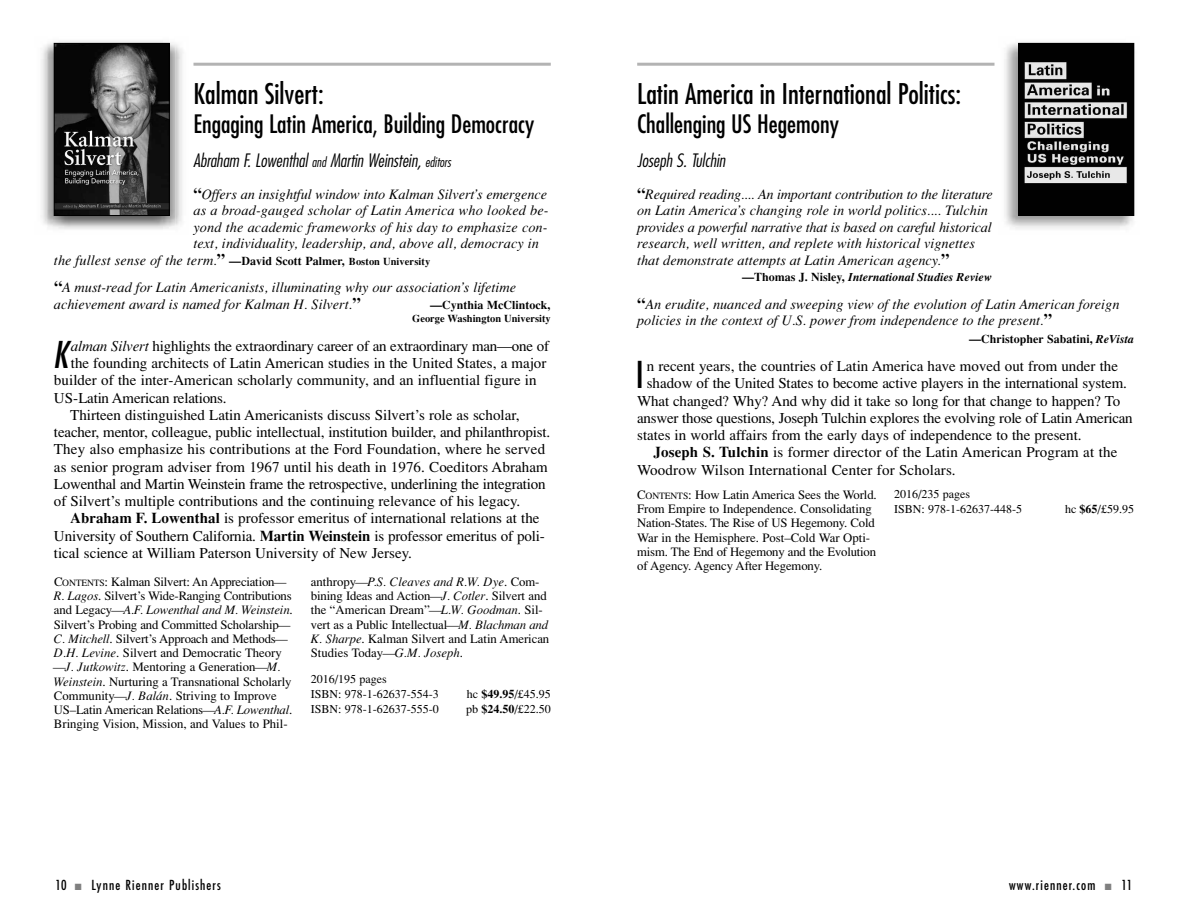
<style>
.page{position:relative;width:1188px;height:918px;background:#fff}
.page>*{position:absolute;margin:0;border:0;box-sizing:border-box;transform-origin:0 0}
.t1{font:condensed 36px "Futura";color:#000}
.t2{font:italic condensed 36px "Futura";color:#000}
.t3{font:condensed 27.75px "Futura";color:#000}
.t4{font:condensed 24.75px "Futura";color:#000}
.t5{font:italic 300 condensed 18px "Futura";color:#000}
.t6{font:15px "Times";color:#000}
.t7{font:italic 14.25px/16.5px "Times";color:#000}
.t8{font:condensed 13.5px "Futura";letter-spacing:.08em;color:#000}
.t9{font:12.75px/14.2px "Times";letter-spacing:-.01em;color:#000}
.t10{font:12px/15px "Times";color:#000}
.t11{font:700 12px "Times";color:#000}
.t12{font:italic 700 12px "Times";color:#000}
.t13{font:700 10.5px "Times";color:#000}
.s1{font-size:13.5px}
.s2{font-weight:700;font-style:normal;font-size:16.5px}
.s3{font-weight:700;font-style:normal;font-size:12px}
.s4{font-weight:700;font-style:normal;font-size:10.5px}
.s5{font-style:italic}
.s6{font-weight:700}
.s7{font-size:9.6px}
.s8{color:#808080}
.s9{font-style:normal}
</style>
<div class="page">
<hr style="left:637px;top:63px;width:357px;height:3px;background:#b3b3b3">
<img style="left:1004px;top:42px;width:131px;height:187px">
<img style="left:1020px;top:45px;width:112px;height:169px">
<div style="left:1018px;top:43px;width:116px;height:173px;border:1px solid #000"></div>
<img style="left:41px;top:44px;width:142px;height:182px">
<hr style="left:194px;top:63px;width:357px;height:3px;background:#b3b3b3">
<img style="left:48px;top:41px;width:127px;height:188px">
<svg style="left:56px;top:45px;width:112px;height:169px;background:#424242"></svg>
<div style="left:54px;top:43px;width:116px;height:173px;border:1px solid #000"></div>
<h2 class="t3" style="left:194px;top:81px;width:132px">Kalman Silvert:</h2>
<h3 class="t4" style="left:194px;top:112px;width:342px">Engaging Latin America, Building Democracy</h3>
<p class="t5" style="left:194px;top:153px;width:259px">Abraham F. Lowenthal <span class="s1">and</span> Martin Weinstein, <span class="s1">editors</span></p>
<p class="t7" style="left:194px;top:185px;width:355px"><span class="s2">“</span>Offers an insightful window into Kalman Silvert’s emergence</p>
<p class="t7" style="left:193px;top:202px;width:357px">as a broad-gauged scholar of Latin America who looked be-</p>
<p class="t7" style="left:193px;top:218px;width:356px">yond the academic frameworks of his day to emphasize con-</p>
<p class="t7" style="left:193px;top:235px;width:347px">text, individuality, leadership, and, above all, democracy in</p>
<p class="t7" style="left:54px;top:251px;width:378px">the fullest sense of the term.<span class="s2">”</span> <span class="s3">—David Scott Palmer,</span> <span class="s4">Boston University</span></p>
<p class="t7" style="left:54px;top:279px;width:464px"><span class="s2">“</span>A must-read for Latin Americanists, illuminating why our association’s lifetime achievement award is named for Kalman H. Silvert.<span class="s2">”</span></p>
<p class="t11" style="left:430px;top:298px;width:122px">—Cynthia McClintock,</p>
<p class="t13" style="left:412px;top:313px;width:140px">George Washington University</p>
<h1 class="t2" style="left:53px;top:338px;width:17px">K</h1>
<p class="t6" style="left:71px;top:337px;width:480px"><span class="s5">alman Silvert</span> highlights the extraordinary career of an extraordinary man—one of</p>
<p class="t6" style="left:71px;top:354px;width:477px">the founding architects of Latin American studies in the United States, a major</p>
<p class="t6" style="left:54px;top:371px;width:484px">builder of the inter-American scholarly community, and an influential figure in</p>
<p class="t6" style="left:54px;top:389px;width:174px">US-Latin American relations.</p>
<p class="t6" style="left:70px;top:406px;width:451px">Thirteen distinguished Latin Americanists discuss Silvert’s role as scholar,</p>
<p class="t6" style="left:54px;top:423px;width:498px">teacher, mentor, colleague, public intellectual, institution builder, and philanthropist.</p>
<p class="t6" style="left:54px;top:440px;width:493px">They also emphasize his contributions at the Ford Foundation, where he served</p>
<p class="t6" style="left:54px;top:458px;width:495px">as senior program adviser from 1967 until his death in 1976. Coeditors Abraham</p>
<p class="t6" style="left:54px;top:475px;width:493px">Lowenthal and Martin Weinstein frame the retrospective, underlining the integration</p>
<p class="t6" style="left:54px;top:492px;width:468px">of Silvert’s multiple contributions and the continuing relevance of his legacy.</p>
<p class="t6" style="left:70px;top:509px;width:471px"><span class="s6">Abraham F. Lowenthal</span> is professor emeritus of international relations at the</p>
<p class="t6" style="left:54px;top:527px;width:492px">University of Southern California. <span class="s6">Martin Weinstein</span> is professor emeritus of poli-</p>
<p class="t6" style="left:54px;top:544px;width:360px">tical science at William Paterson University of New Jersey.</p>
<p class="t9" style="left:54px;top:574px;width:240px">C<span class="s7">ONTENTS</span>: Kalman Silvert: An Appreciation<span class="s5">— R. Lagos</span>. Silvert’s Wide-Ranging Contributions and Legacy<span class="s5">—A.F. Lowenthal and M. Weinstein</span>.<br>Silvert’s Probing and Committed Scholarship<span class="s5">— C. Mitchell</span>. Silvert’s Approach and Methods<span class="s5">— D.H. Levine</span>. Silvert and Democratic Theory <span class="s5">—J. Jutkowitz</span>. Mentoring a Generation<span class="s5">—M.<br>Weinstein</span>. Nurturing a Transnational Scholarly Community<span class="s5">—J. Balán</span>. Striving to Improve US–Latin American Relations<span class="s5">—A.F. Lowenthal</span>.<br>Bringing Vision, Mission, and Values to Phil-</p>
<p class="t9" style="left:311px;top:574px;width:240px">anthropy<span class="s5">—P.S. Cleaves and R.W. Dye</span>. Com&shy;bining Ideas and Action<span class="s5">—J. Cotler</span>. Silvert and the “American Dream”<span class="s5">—L.W. Goodman</span>. Sil&shy;vert as a Public Intellectual<span class="s5">—M. Blachman and K. Sharpe</span>. Kalman Silvert and Latin American Studies Today<span class="s5">—G.M. Joseph</span>.</p>
<p class="t10" style="left:311px;top:672px;width:129px">2016/195 pages<br>ISBN: 978-1-62637-554-3</p>
<p class="t10" style="left:467px;top:687px;width:85px">hc <span class="s6">$49.95</span>/£45.95</p>
<p class="t10" style="left:311px;top:702px;width:129px">ISBN: 978-1-62637-555-0</p>
<p class="t10" style="left:466px;top:702px;width:86px">pb <span class="s6">$24.50</span>/£22.50</p>
<p class="t8" style="left:56px;top:879px;width:167px">10 <span class="s8">■</span> Lynne Rienner Publishers</p>
<h2 class="t3" style="left:637px;top:81px;width:325px">Latin America in International Politics:</h2>
<h3 class="t4" style="left:637px;top:112px;width:203px">Challenging US Hegemony</h3>
<p class="t5" style="left:637px;top:153px;width:90px">Joseph S. Tulchin</p>
<p class="t7" style="left:637px;top:185px;width:357px"><span class="s2">“</span>Required reading.... An important contribution to the literature on Latin America’s changing role in world politics.... Tulchin provides a powerful narrative that is based on careful historical research, well written, and replete with historical vignettes that demonstrate attempts at Latin American agency.<span class="s2">”</span></p>
<p class="t12" style="left:742px;top:270px;width:251px"><span class="s9">—Thomas J. Nisley,</span> International Studies Review</p>
<p class="t7" style="left:637px;top:296px;width:484px"><span class="s2">“</span>An erudite, nuanced and sweeping view of the evolution of Latin American foreign policies in the context of U.S. power from independence to the present.<span class="s2">”</span></p>
<p class="t11" style="left:969px;top:331px;width:166px">—Christopher Sabatini, <span class="s5">ReVista</span></p>
<h1 class="t1" style="left:636px;top:358px;width:9px">I</h1>
<p class="t6" style="left:647px;top:357px;width:473px">n recent years, the countries of Latin America have moved out from under the</p>
<p class="t6" style="left:647px;top:374px;width:482px">shadow of the United States to become active players in the international system.</p>
<p class="t6" style="left:637px;top:392px;width:485px">What changed? Why? And why did it take so long for that change to happen? To</p>
<p class="t6" style="left:637px;top:409px;width:497px">answer those questions, Joseph Tulchin explores the evolving role of Latin American</p>
<p class="t6" style="left:637px;top:426px;width:446px">states in world affairs from the early days of independence to the present.</p>
<p class="t6" style="left:653px;top:443px;width:465px"><span class="s6">Joseph S. Tulchin</span> is former director of the Latin American Program at the</p>
<p class="t6" style="left:637px;top:461px;width:320px">Woodrow Wilson International Center for Scholars.</p>
<p class="t9" style="left:637px;top:487px;width:241px">C<span class="s7">ONTENTS</span>: How Latin America Sees the World.<br>From Empire to Independence. Consolidating Nation-States. The Rise of US Hegemony. Cold War in the Hemisphere. Post–Cold War Opti&shy;mism. The End of Hegemony and the Evolution of Agency. Agency After Hegemony.</p>
<p class="t10" style="left:894px;top:487px;width:129px">2016/235 pages<br>ISBN: 978-1-62637-448-5</p>
<p class="t10" style="left:1065px;top:502px;width:70px">hc <span class="s6">$65</span>/£59.95</p>
<p class="t8" style="left:1009px;top:879px;width:125px">www.rienner.com <span class="s8">■</span> 11</p>
</div>
